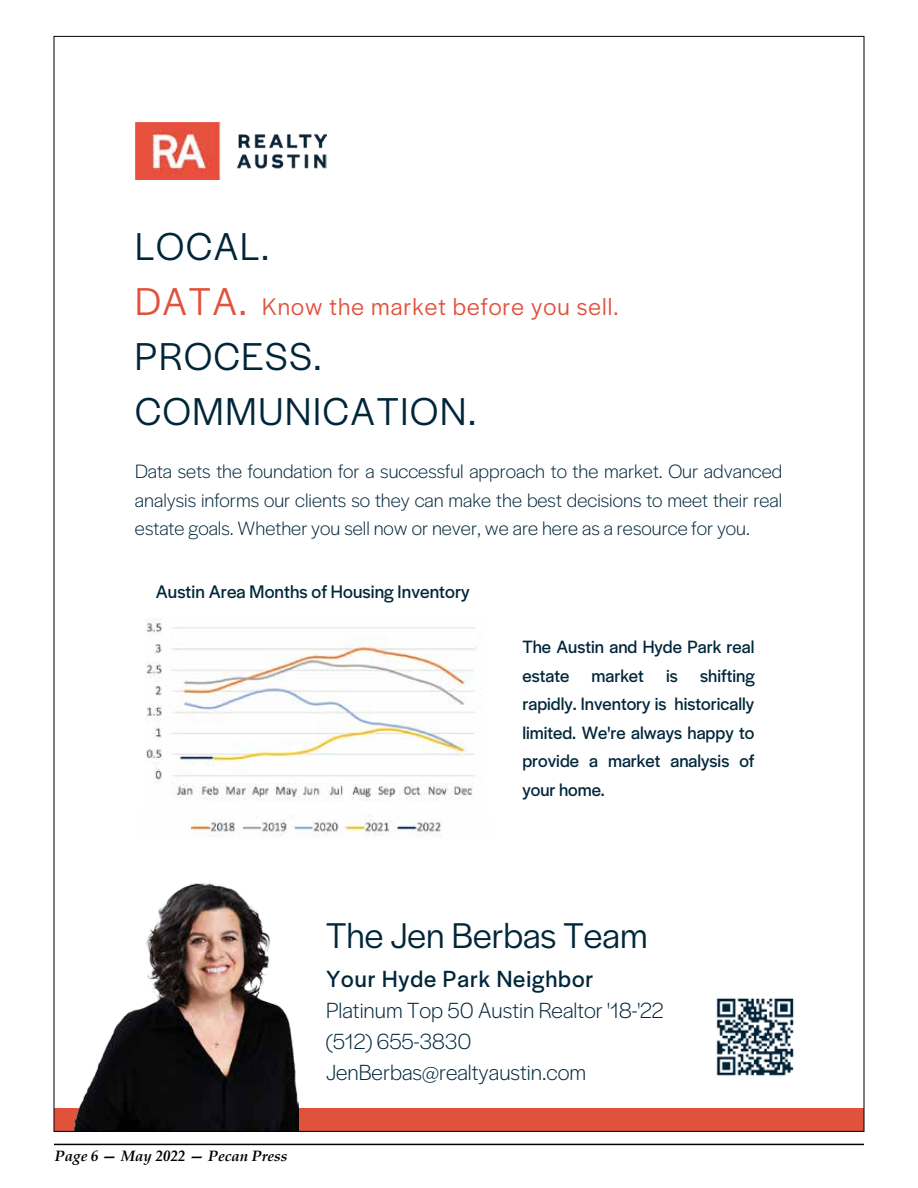
<style>
.page{position:relative;width:918px;height:1188px;background:#fff}
.page>*{position:absolute;margin:0;border:0;box-sizing:border-box;transform-origin:0 0}
.t1{font:40.5px/54.8px "Halyard Display";letter-spacing:.045em;color:#00263a}
.t2{font:40.5px "Halyard Display";color:#e1523d}
.t3{font:37.35px "Halyard Display";color:#00263a}
.t4{font:25.05px "Halyard Display";letter-spacing:.045em;color:#e1523d}
.t5{font:24.3px "Halyard Display";letter-spacing:.04em;color:#00263a}
.t6{font:300 22.8px/30.9px "Halyard Display";color:#00263a}
.t7{font:300 20.1px/28.5px "Halyard Display";color:#00263a;text-align:justify}
.t8{font:19.05px "Halyard Display";letter-spacing:.005em;color:#00263a}
.t9{font:18.6px/28.5px "Halyard Display";color:#00263a;text-align:justify}
.t10{font:italic 700 15px "Book Antiqua";color:#000}
</style>
<div class="page">
<hr style="left:54px;top:1144px;width:810px;height:1px;background:#000">
<img style="left:135px;top:122px;width:191px;height:57px">
<div style="left:54px;top:1108px;width:810px;height:23px;background:#e1523d"></div>
<img style="left:74px;top:883px;width:225px;height:247px">
<img style="left:716px;top:998px;width:78px;height:78px">
<img style="left:145px;top:619px;width:330px;height:183px">
<img style="left:190px;top:814px;width:252px;height:23px">
<img style="left:178px;top:755px;width:18px;height:14px">
<img style="left:196px;top:755px;width:17px;height:14px">
<h1 class="t1" style="left:135px;top:217px;width:136px">LOCAL.</h1>
<h1 class="t2" style="left:135px;top:273px;width:114px">DATA.</h1>
<h1 class="t1" style="left:135px;top:327px;width:343px">PROCESS.<br>COMMUNICATION.</h1>
<p class="t7" style="left:135px;top:456px;width:649px">Data sets the foundation for a successful approach to the market. Our advanced analysis informs our clients so they can make the best decisions to meet their real estate goals. Whether you sell now or never, we are here as a resource for you.</p>
<p class="t4" style="left:262px;top:289px;width:358px">Know the market before you sell.</p>
<p class="t8" style="left:156px;top:578px;width:316px">Austin Area Months of Housing Inventory</p>
<p class="t9" style="left:522px;top:632px;width:234px">The Austin and Hyde Park real estate market is shifting rapidly. Inventory is historically limited. We're always happy to provide a market analysis of your home.</p>
<h2 class="t3" style="left:326px;top:909px;width:323px">The Jen Berbas Team</h2>
<p class="t10" style="left:55px;top:1147px;width:234px">Page 6 — May 2022 — Pecan Press</p>
<p class="t5" style="left:326px;top:961px;width:269px">Your Hyde Park Neighbor</p>
<p class="t6" style="left:326px;top:994px;width:339px">Platinum Top 50 Austin Realtor '18-'22 (512) 655-3830<br>JenBerbas@realtyaustin.com</p>
</div>
